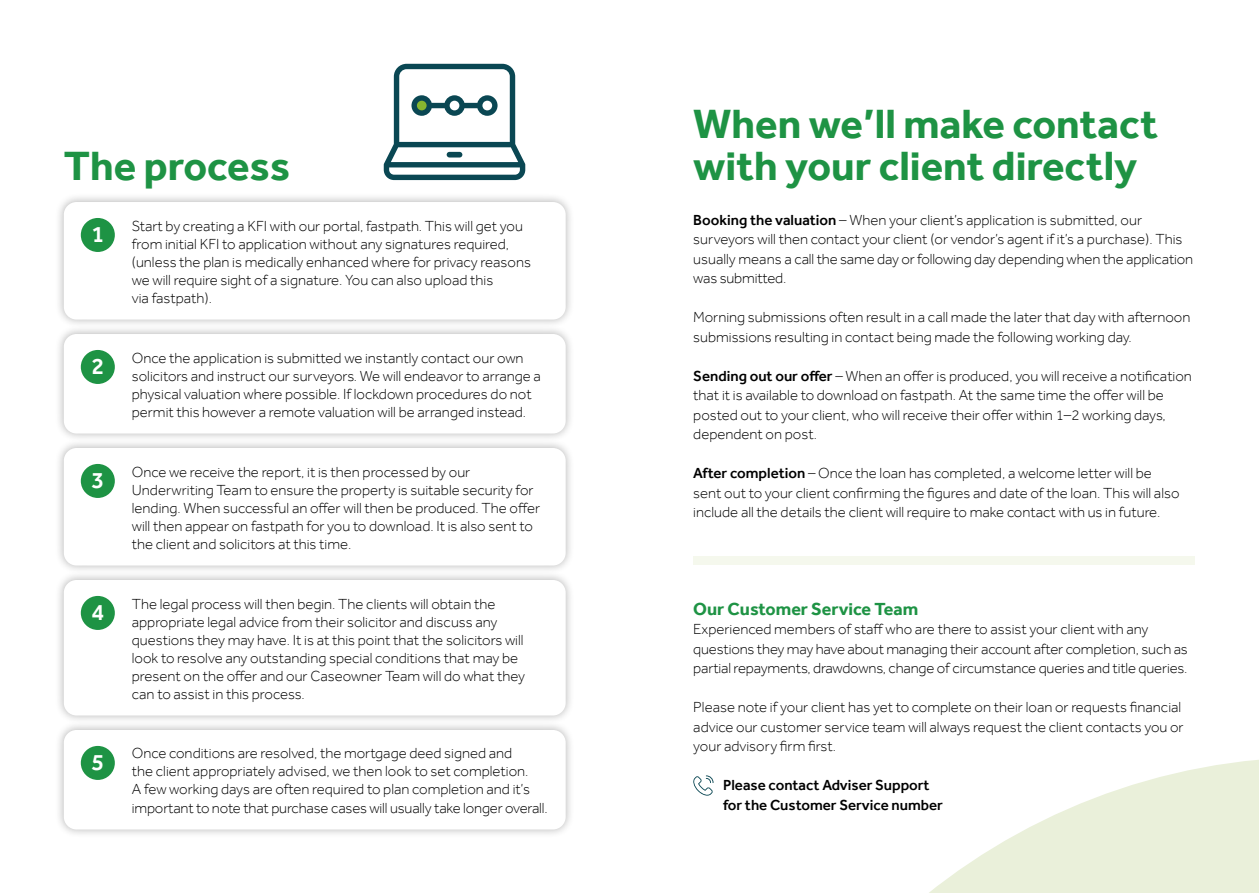
<style>
.page{position:relative;width:1259px;height:893px;background:#fff}
.page>*{position:absolute;margin:0;border:0;box-sizing:border-box;transform-origin:0 0}
.t1{font:700 42px/42px "Effra";color:#1e9344}
.t2{font:500 23.7px "Effra";color:#fff}
.t3{font:700 18px "Effra";color:#1e9344}
.t4{font:300 15px/18px "Effra";color:#000}
.t5{font:500 15px/19.5px "Effra";color:#000}
.s1{font-weight:500}
</style>
<div class="page">
<svg style="left:384px;top:64px;width:141px;height:116px"></svg>
<svg style="left:929px;top:760px;width:330px;height:133px;fill:#eaf0da"></svg>
<div style="left:55px;top:193px;width:520px;height:136px;background:#000;opacity:.3"></div>
<div style="left:64px;top:202px;width:502px;height:118px;background:#fff;border-radius:13px"></div>
<div style="left:81px;top:218px;width:34px;height:34px;background:#1e9344;border-radius:50%"></div>
<div style="left:55px;top:325px;width:520px;height:118px;background:#000;opacity:.3"></div>
<div style="left:64px;top:334px;width:502px;height:99px;background:#fff;border-radius:13px"></div>
<div style="left:81px;top:350px;width:34px;height:34px;background:#1e9344;border-radius:50%"></div>
<div style="left:55px;top:439px;width:520px;height:135px;background:#000;opacity:.3"></div>
<div style="left:64px;top:448px;width:502px;height:117px;background:#fff;border-radius:13px"></div>
<div style="left:81px;top:464px;width:34px;height:34px;background:#1e9344;border-radius:50%"></div>
<div style="left:55px;top:571px;width:520px;height:153px;background:#000;opacity:.3"></div>
<div style="left:64px;top:580px;width:502px;height:135px;background:#fff;border-radius:13px"></div>
<div style="left:81px;top:596px;width:34px;height:34px;background:#1e9344;border-radius:50%"></div>
<div style="left:55px;top:721px;width:520px;height:117px;background:#000;opacity:.3"></div>
<div style="left:64px;top:730px;width:502px;height:99px;background:#fff;border-radius:13px"></div>
<div style="left:81px;top:746px;width:34px;height:34px;background:#1e9344;border-radius:50%"></div>
<div style="left:693px;top:557px;width:502px;height:8px;background:#f5f8ed"></div>
<svg style="left:693px;top:775px;width:20px;height:21px"></svg>
<h1 class="t1" style="left:64px;top:144px;width:228px">The process</h1>
<p class="t4" style="left:132px;top:216px;width:400px">Start by creating a KFI with our portal, fastpath. This will get you from initial KFI to application without any signatures required, (unless the plan is medically enhanced where for privacy reasons we will require sight of a signature. You can also upload this<br>via fastpath).</p>
<h2 class="t2" style="left:91px;top:220px;width:14px">1</h2>
<h2 class="t2" style="left:91px;top:352px;width:14px">2</h2>
<h2 class="t2" style="left:91px;top:466px;width:14px">3</h2>
<h2 class="t2" style="left:91px;top:598px;width:14px">4</h2>
<h2 class="t2" style="left:91px;top:748px;width:14px">5</h2>
<p class="t4" style="left:132px;top:348px;width:410px">Once the application is submitted we instantly contact our own solicitors and instruct our surveyors. We will endeavor to arrange a physical valuation where possible. If lockdown procedures do not permit this however a remote valuation will be arranged instead.</p>
<p class="t4" style="left:132px;top:462px;width:410px">Once we receive the report, it is then processed by our Underwriting Team to ensure the property is suitable security for lending. When successful an offer will then be produced. The offer will then appear on fastpath for you to download. It is also sent to the client and solicitors at this time.</p>
<p class="t4" style="left:132px;top:594px;width:395px">The legal process will then begin. The clients will obtain the appropriate legal advice from their solicitor and discuss any questions they may have. It is at this point that the solicitors will look to resolve any outstanding special conditions that may be present on the offer and our Caseowner Team will do what they can to assist in this process.</p>
<p class="t4" style="left:132px;top:744px;width:417px">Once conditions are resolved, the mortgage deed signed and<br>the client appropriately advised, we then look to set completion.<br>A few working days are often required to plan completion and it’s important to note that purchase cases will usually take longer overall.</p>
<h1 class="t1" style="left:693px;top:102px;width:466px">When we’ll make contact with your client directly</h1>
<p class="t4" style="left:693px;top:210px;width:501px;line-height:19.5px"><span class="s1">Booking the valuation</span> – When your client’s application is submitted, our surveyors will then contact your client (or vendor’s agent if it’s a purchase). This usually means a call the same day or following day depending when the application was submitted.</p>
<p class="t4" style="left:693px;top:307px;width:499px;line-height:19.5px">Morning submissions often result in a call made the later that day with afternoon submissions resulting in contact being made the following working day.</p>
<p class="t4" style="left:693px;top:366px;width:500px;line-height:19.5px"><span class="s1">Sending out our offer</span> – When an offer is produced, you will receive a notification that it is available to download on fastpath. At the same time the offer will be posted out to your client, who will receive their offer within 1–2 working days, dependent on post.</p>
<p class="t4" style="left:693px;top:463px;width:488px;line-height:19.5px"><span class="s1">After completion</span> – Once the loan has completed, a welcome letter will be sent out to your client confirming the figures and date of the loan. This will also include all the details the client will require to make contact with us in future.</p>
<p class="t3" style="left:693px;top:598px;width:226px">Our Customer Service Team</p>
<p class="t4" style="left:693px;top:619px;width:496px;line-height:19.5px">Experienced members of staff who are there to assist your client with any questions they may have about managing their account after completion, such as partial repayments, drawdowns, change of circumstance queries and title queries.</p>
<p class="t4" style="left:693px;top:697px;width:492px;line-height:19.5px">Please note if your client has yet to complete on their loan or requests financial advice our customer service team will always request the client contacts you or your advisory firm first.</p>
<p class="t5" style="left:723px;top:775px;width:221px">Please contact Adviser Support for the Customer Service number</p>
</div>
